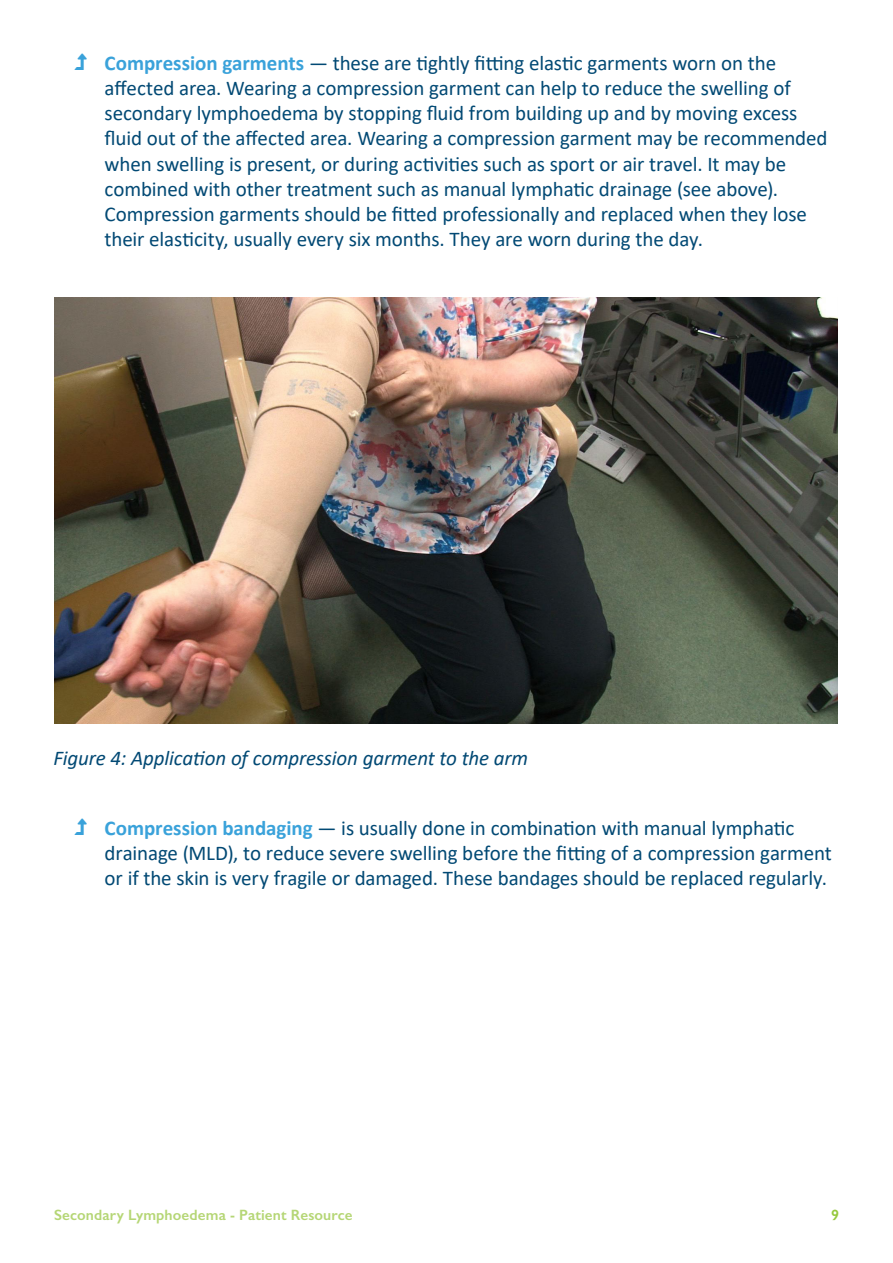
<style>
.page{position:relative;width:893px;height:1263px;background:#fff}
.page>*{position:absolute;margin:0;border:0;box-sizing:border-box;transform-origin:0 0}
.t1{font:21px/25.2px "Calibri";letter-spacing:-.005em;color:#024974}
.Main_Text{font:italic 21px "Calibri";letter-spacing:-.005em;color:#024974}
.t2{font:600 15px "Gill Sans";letter-spacing:.01em;color:#b5d675}
.t3{font:600 15px "Gill Sans";color:#96c93e}
.s1{font-weight:700;color:#3aa2da}
</style>
<div class="page">
<img style="left:54px;top:298px;width:784px;height:425px">
<p class="t1" style="left:105px;top:50px;width:724px"><span class="s1">Compression garments</span> — these are tightly fitting elastic garments worn on the affected area. Wearing a compression garment can help to reduce the swelling of secondary lymphoedema by stopping fluid from building up and by moving excess fluid out of the affected area. Wearing a compression garment may be recommended when swelling is present, or during activities such as sport or air travel. It may be combined with other treatment such as manual lymphatic drainage (see above).<br>Compression garments should be fitted professionally and replaced when they lose their elasticity, usually every six months. They are worn during the day.</p>
<p class="Main_Text" style="left:54px;top:744px;width:476px">Figure 4: Application of compression garment to the arm</p>
<p class="t1" style="left:105px;top:815px;width:729px"><span class="s1">Compression bandaging</span> — is usually done in combination with manual lymphatic drainage (MLD), to reduce severe swelling before the fitting of a compression garment or if the skin is very fragile or damaged. These bandages should be replaced regularly.</p>
<p class="t2" style="left:54px;top:1206px;width:300px">Secondary Lymphoedema - Patient Resource</p>
<p class="t3" style="left:831px;top:1206px;width:9px">9</p>
</div>
